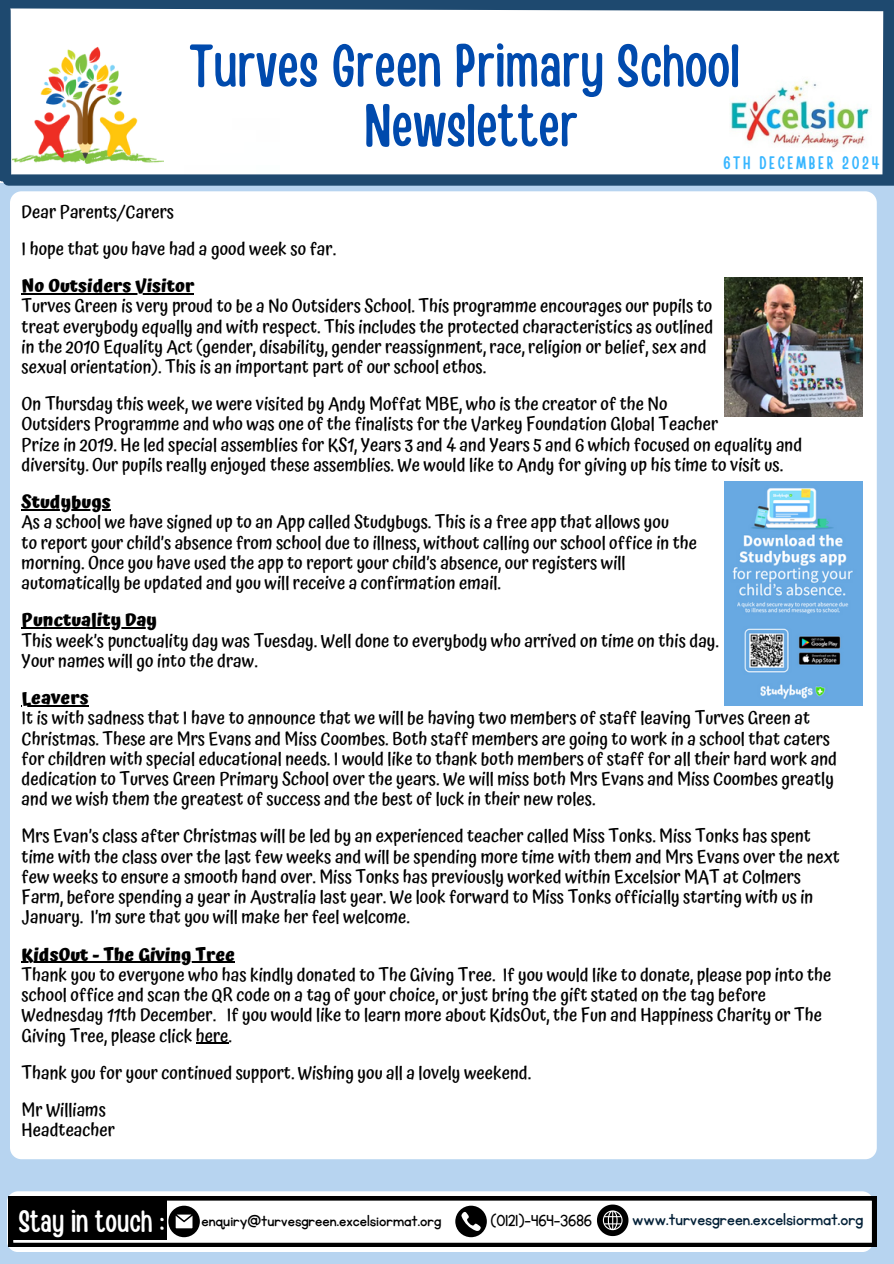
<style>
.page{position:relative;width:894px;height:1264px;background:#fff}
.page>*{position:absolute;margin:0;border:0;box-sizing:border-box;transform-origin:0 0}
.t1{font:60px/59.7px "Handy Casual Condensed";color:#004aad;text-align:center}
.t2{font:30.75px "Handy Casual Condensed";color:#fff}
.t3{font:20.25px "KG Primary Penmanship";color:#042138}
.t4{font:18.75px "KG Primary Penmanship";color:#000}
.t5{font:500 18px/20.2px "Atma";color:#000}
.t6{font:700 18px "Atma";color:#000}
.t7{font:18px "Handy Casual Condensed";letter-spacing:.14em;color:#38b6ff}
</style>
<div class="page">
<div style="left:0;top:183px;width:893px;height:1080px;background:#b7d4f0"></div>
<svg style="left:0;top:0;width:893px;height:192px"></svg>
<div style="left:10px;top:191px;width:866px;height:968px;background:#fff;border-radius:11px"></div>
<hr style="left:22px;top:293px;width:172px;height:1px;background:#000">
<hr style="left:22px;top:509px;width:89px;height:1px;background:#000">
<hr style="left:22px;top:627px;width:135px;height:1px;background:#000">
<hr style="left:22px;top:705px;width:67px;height:1px;background:#000">
<hr style="left:22px;top:961px;width:213px;height:1px;background:#000">
<hr style="left:196px;top:1042px;width:32px;height:1px;background:#000">
<div style="left:7px;top:1191px;width:866px;height:60px;background:#fff;border-radius:11px"></div>
<svg style="left:9px;top:1196px;width:867px;height:50px"></svg>
<img style="left:724px;top:277px;width:137px;height:140px">
<img style="left:724px;top:481px;width:137px;height:224px">
<div style="left:9px;top:1200px;width:158px;height:40px;background:#000"></div>
<p class="t1" style="left:189px;top:33px;width:552px">Turves Green Primary School<br>Newsletter</p>
<p class="t7" style="left:722px;top:151px;width:158px">6TH DECEMBER 2024</p>
<p class="t5" style="left:22px;top:201px;width:154px">Dear Parents/Carers</p>
<p class="t5" style="left:22px;top:238px;width:316px">I hope that you have had a good week so far.</p>
<p class="t6" style="left:22px;top:275px;width:174px">No Outsiders Visitor</p>
<h1 class="t5" style="left:22px;top:296px;width:692px">Turves Green is very proud to be a No Outsiders School. This programme encourages our pupils to</h1>
<p class="t5" style="left:22px;top:316px;width:693px">treat everybody equally and with respect. This includes the protected characteristics as outlined</p>
<p class="t5" style="left:22px;top:336px;width:686px">in the 2010 Equality Act (gender, disability, gender reassignment, race, religion or belief, sex and</p>
<h4 class="t5" style="left:22px;top:357px;width:466px">sexual orientation). This is an important part of our school ethos.</h4>
<p class="t5" style="left:22px;top:394px;width:647px">On Thursday this week, we were visited by Andy Moffat MBE, who is the creator of the No</p>
<p class="t5" style="left:22px;top:414px;width:698px">Outsiders Programme and who was one of the finalists for the Varkey Foundation Global Teacher</p>
<p class="t5" style="left:22px;top:434px;width:782px">Prize in 2019. He led special assemblies for KS1, Years 3 and 4 and Years 5 and 6 which focused on equality and diversity. Our pupils really enjoyed these assemblies. We would like to Andy for giving up his time to visit us.</p>
<p class="t6" style="left:22px;top:491px;width:91px">Studybugs</p>
<p class="t5" style="left:22px;top:512px;width:648px">As a school we have signed up to an App called Studybugs. This is a free app that allows you</p>
<p class="t5" style="left:22px;top:532px;width:676px">to report your child’s absence from school due to illness, without calling our school office in the</p>
<p class="t5" style="left:22px;top:552px;width:605px">morning. Once you have used the app to report your child’s absence, our registers will</p>
<p class="t5" style="left:22px;top:573px;width:481px">automatically be updated and you will receive a confirmation email.</p>
<p class="t6" style="left:22px;top:609px;width:137px">Punctuality Day</p>
<p class="t5" style="left:22px;top:630px;width:698px">This week’s punctuality day was Tuesday. Well done to everybody who arrived on time on this day.</p>
<p class="t5" style="left:22px;top:650px;width:237px">Your names will go into the draw.</p>
<p class="t6" style="left:22px;top:687px;width:68px">Leavers</p>
<p class="t5" style="left:22px;top:708px;width:816px">It is with sadness that I have to announce that we will be having two members of staff leaving Turves Green at Christmas. These are Mrs Evans and Miss Coombes. Both staff members are going to work in a school that caters for children with special educational needs. I would like to thank both members of staff for all their hard work and dedication to Turves Green Primary School over the years. We will miss both Mrs Evans and Miss Coombes greatly and we wish them the greatest of success and the best of luck in their new roles.</p>
<p class="t5" style="left:22px;top:826px;width:819px">Mrs Evan’s class after Christmas will be led by an experienced teacher called Miss Tonks. Miss Tonks has spent time with the class over the last few weeks and will be spending more time with them and Mrs Evans over the next few weeks to ensure a smooth hand over. Miss Tonks has previously worked within Excelsior MAT at Colmers Farm, before spending a year in Australia last year. We look forward to Miss Tonks officially starting with us in January. I’m sure that you will make her feel welcome.</p>
<p class="t6" style="left:22px;top:943px;width:215px">KidsOut - The Giving Tree</p>
<p class="t5" style="left:22px;top:964px;width:811px">Thank you to everyone who has kindly donated to The Giving Tree. If you would like to donate, please pop into the school office and scan the QR code on a tag of your choice, orjust bring the gift stated on the tag before Wednesday 11th December. If you would like to learn more about KidsOut, the Fun and Happiness Charity or The Giving Tree, please click here.</p>
<p class="t5" style="left:22px;top:1062px;width:511px">Thank you for your continued support. Wishing you all a lovely weekend.</p>
<p class="t5" style="left:22px;top:1099px;width:86px">Mr Williams</p>
<p class="t5" style="left:22px;top:1119px;width:95px">Headteacher</p>
<p class="t2" style="left:19px;top:1200px;width:147px">Stay in touch :</p>
<p class="t4" style="left:201px;top:1211px;width:241px">enquiry@turvesgreen.excelsiormat.org</p>
<p class="t4" style="left:490px;top:1211px;width:103px">(0121)-464-3686</p>
<p class="t3" style="left:632px;top:1209px;width:233px">www.turvesgreen.excelsiormat.org</p>
</div>
